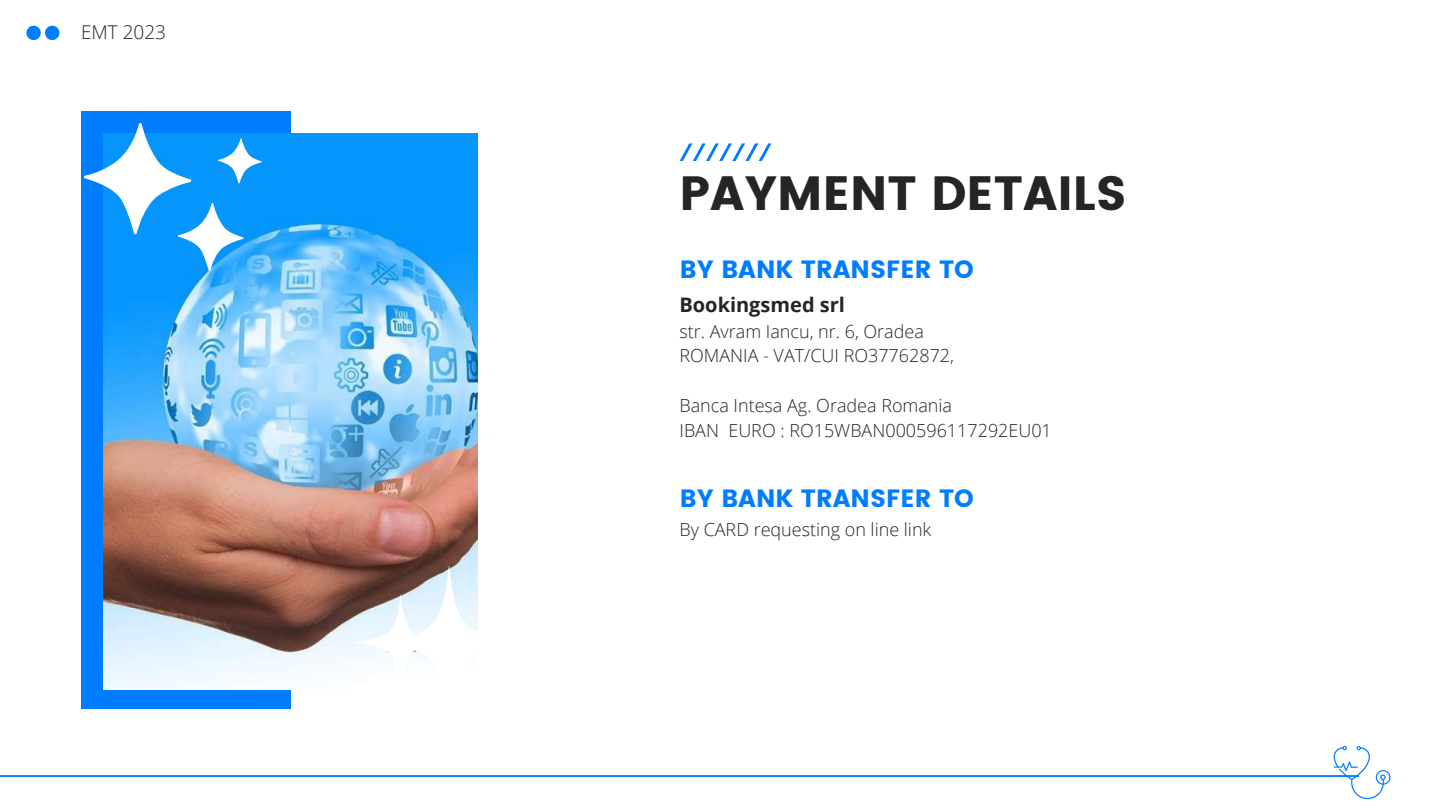
<style>
.page{position:relative;width:1440px;height:810px;background:#fff}
.page>*{position:absolute;margin:0;border:0;box-sizing:border-box;transform-origin:0 0}
.t1{font:48px "Poppins";color:#252525}
.t2{font:25px "Poppins";color:#007dff}
.t3{font:700 20px "Open Sans";color:#252525}
.t4{font:300 19px "Open Sans";color:#252525}
.t5{font:300 18px/24.8px "Open Sans";color:#252525}
</style>
<div class="page">
<svg style="left:26px;top:26px;width:33px;height:14px"></svg>
<div style="left:81px;top:111px;width:210px;height:598px;background:#007dff"></div>
<svg style="left:680px;top:143px;width:91px;height:18px"></svg>
<img style="left:104px;top:134px;width:374px;height:555px">
<hr style="left:0;top:775px;width:1359px;height:2px;background:#007dff">
<svg style="left:1334px;top:746px;width:56px;height:53px"></svg>
<svg style="left:352px;top:565px;width:126px;height:124px"></svg>
<svg style="left:84px;top:123px;width:177px;height:148px"></svg>
<p class="t4" style="left:81px;top:19px;width:87px">EMT 2023</p>
<h1 class="t1" style="left:680px;top:166px;width:449px">PAYMENT DETAILS</h1>
<h2 class="t2" style="left:680px;top:255px;width:295px">BY BANK TRANSFER TO</h2>
<p class="t3" style="left:680px;top:291px;width:167px">Bookingsmed srl</p>
<p class="t5" style="left:680px;top:318px;width:276px">str. Avram Iancu, nr. 6, Oradea<br>ROMANIA - VAT/CUI RO37762872,</p>
<p class="t5" style="left:680px;top:393px;width:374px">Banca Intesa Ag. Oradea Romania<br>IBAN EURO : RO15WBAN000596117292EU01</p>
<h2 class="t2" style="left:680px;top:484px;width:295px">BY BANK TRANSFER TO</h2>
<p class="t5" style="left:680px;top:516px;width:253px">By CARD requesting on line link</p>
</div>
